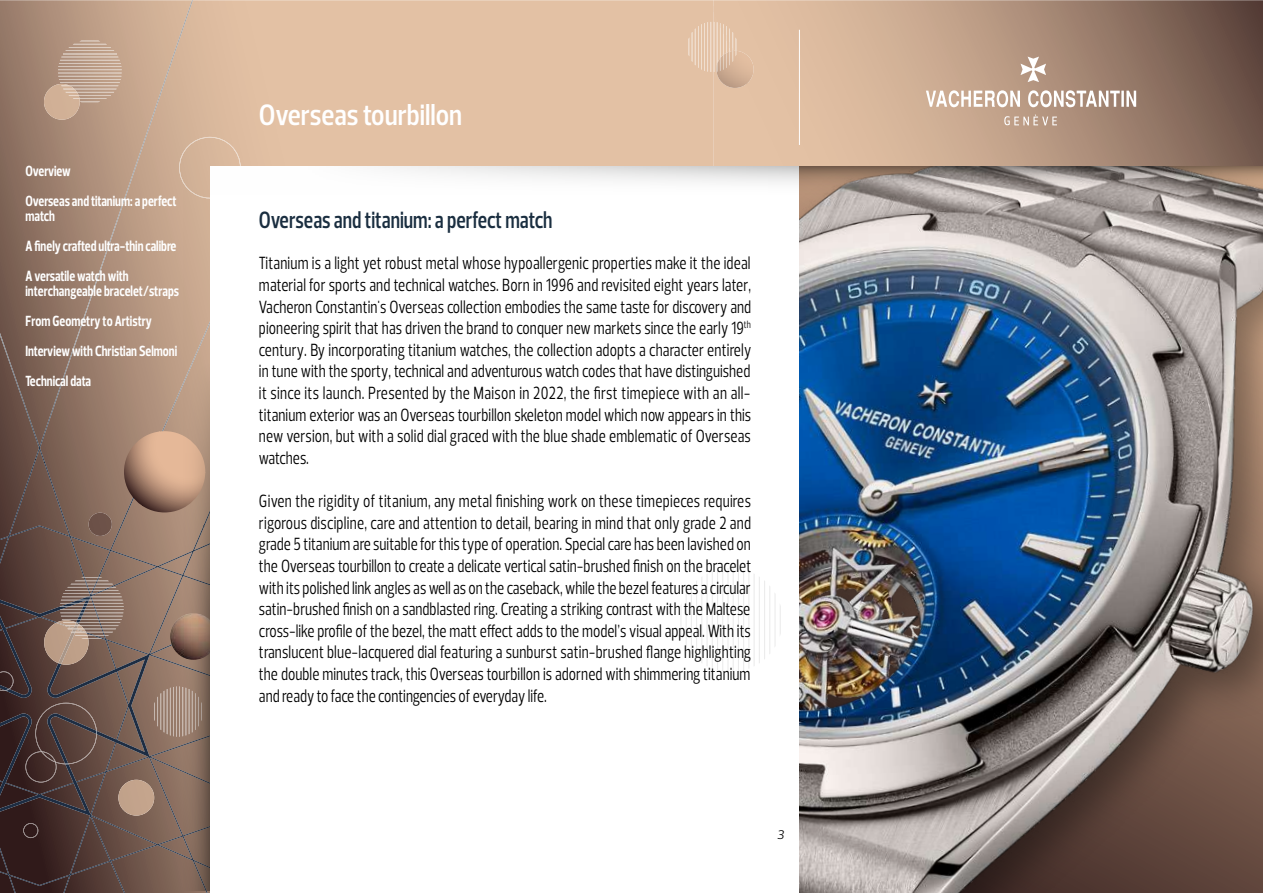
<style>
.page{position:relative;width:1263px;height:893px;background:#fff}
.page>*{position:absolute;margin:0;border:0;box-sizing:border-box;transform-origin:0 0}
.t1{font:600 30px "Prelo Condensed";color:#fff}
.t2{font:600 24px "Prelo Condensed";color:#1a2e40;scale:.9 1}
.t3{font:18px/21.6px "Prelo Condensed";color:#000;text-align:justify;scale:.9 1}
.t4{font:700 15px/30px "Prelo Condensed";color:#fff;scale:.9 1}
.t5{font:italic 12.75px "Prelo";color:#000}
</style>
<div class="page">
<div style="left:235px;top:0;width:479px;height:166px;background:#e3c1a4"></div>
<svg style="left:714px;top:0;width:549px;height:166px;background:#b59680"></svg>
<svg style="left:0;top:0;width:235px;height:893px;background:#8b7162"></svg>
<svg style="left:23px;top:823px;width:15px;height:15px"></svg>
<svg style="left:25px;top:703px;width:72px;height:79px;background:#533f3c"></svg>
<svg style="left:179px;top:137px;width:62px;height:53px;background:#d6b69b"></svg>
<div style="left:118px;top:780px;width:36px;height:36px;background:#c3a38c;border-radius:18px"></div>
<div style="left:89px;top:513px;width:23px;height:23px;background:#6d5249;border-radius:12px"></div>
<svg style="left:154px;top:686px;width:9px;height:51px"></svg>
<svg style="left:0;top:671px;width:13px;height:20px"></svg>
<svg style="left:44px;top:577px;width:80px;height:88px;background:#8c766b"></svg>
<svg style="left:65px;top:41px;width:49px;height:10px"></svg>
<hr style="left:64px;top:53px;width:52px;height:1px;background:#d5c2b5">
<svg style="left:44px;top:57px;width:78px;height:63px;background:#c1a590"></svg>
<img style="left:716px;top:51px;width:38px;height:37px">
<svg style="left:688px;top:22px;width:49px;height:50px;background:#e4c7af"></svg>
<svg style="left:124px;top:431px;width:81px;height:81px;background:#a6816c"></svg>
<svg style="left:926px;top:57px;width:210px;height:68px;background:#bea491"></svg>
<svg style="left:163px;top:190px;width:47px;height:701px;background:#a88a77"></svg>
<div style="left:210px;top:166px;width:1052px;height:727px;background:#fff"></div>
<svg style="left:385px;top:166px;width:414px;height:17px"></svg>
<hr style="left:799px;top:30px;width:1px;height:115px;background:#fff">
<svg style="left:680px;top:568px;width:101px;height:104px"></svg>
<img style="left:799px;top:214px;width:464px;height:679px">
<svg style="left:799px;top:166px;width:464px;height:48px;background:#9e938d"></svg>
<p class="t4" style="left:26px;top:156px;width:169px">Overview<br>Overseas and titanium: a perfect</p>
<p class="t4" style="left:26px;top:201px;width:169px">match<br>A finely crafted ultra-thin calibre<br>A versatile watch with</p>
<p class="t4" style="left:26px;top:276px;width:172px">interchangeable bracelet/straps<br>From Geometry to Artistry<br>Interview with Christian Selmoni<br>Technical data</p>
<h1 class="t1" style="left:259px;top:97px;width:205px">Overseas tourbillon</h1>
<h2 class="t2" style="left:259px;top:205px;width:328px">Overseas and titanium: a perfect match</h2>
<p class="t3" style="left:259px;top:253px;width:549px">Titanium is a light yet robust metal whose hypoallergenic properties make it the ideal material for sports and technical watches. Born in 1996 and revisited eight years later, Vacheron Constantin's Overseas collection embodies the same taste for discovery and pioneering spirit that has driven the brand to conquer new markets since the early 19<sup>th </sup>century. By incorporating titanium watches, the collection adopts a character entirely in tune with the sporty, technical and adventurous watch codes that have distinguished it since its launch. Presented by the Maison in 2022, the first timepiece with an all&shy;titanium exterior was an Overseas tourbillon skeleton model which now appears in this new version, but with a solid dial graced with the blue shade emblematic of Overseas watches.</p>
<p class="t3" style="left:259px;top:490px;width:548px">Given the rigidity of titanium, any metal finishing work on these timepieces requires rigorous discipline, care and attention to detail, bearing in mind that only grade 2 and grade 5 titanium are suitable for this type of operation. Special care has been lavished on the Overseas tourbillon to create a delicate vertical satin-brushed finish on the bracelet with its polished link angles as well as on the caseback, while the bezel features a circular satin-brushed finish on a sandblasted ring. Creating a striking contrast with the Maltese cross-like profile of the bezel, the matt effect adds to the model’s visual appeal. With its translucent blue-lacquered dial featuring a sunburst satin-brushed flange highlighting the double minutes track, this Overseas tourbillon is adorned with shimmering titanium and ready to face the contingencies of everyday life.</p>
<p class="t5" style="left:777px;top:826px;width:9px">3</p>
</div>
